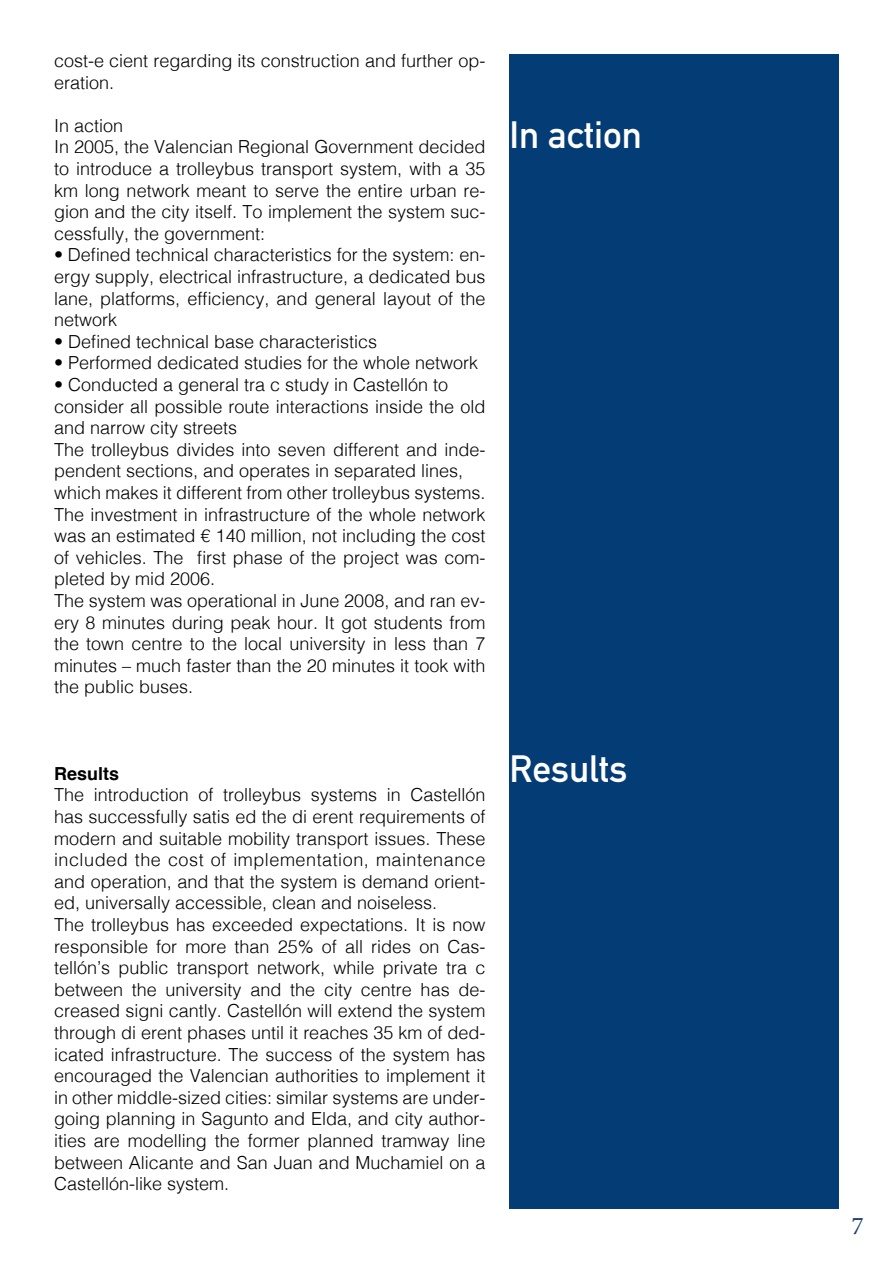
<style>
.page{position:relative;width:893px;height:1263px;background:#fff}
.page>*{position:absolute;margin:0;border:0;box-sizing:border-box;transform-origin:0 0}
.t1{font:700 37.5px "DIN Alternate";color:#fff}
.t2{font:25.5px "Minion Pro";color:#1b3f73}
.t3{font:300 18px/21.6px "Helvetica";color:#000;text-align:justify}
.t4{font:700 18px "Helvetica";color:#000}
</style>
<div class="page">
<div style="left:509px;top:54px;width:330px;height:1155px;background:#043c75"></div>
<p class="t3" style="left:54px;top:48px;width:433px">cost-e cient regarding its construction and further op&shy;eration.</p>
<p class="t3" style="left:54px;top:113px;width:71px">In action</p>
<p class="t3" style="left:54px;top:135px;width:433px">In 2005, the Valencian Regional Government decided to introduce a trolleybus transport system, with a 35 km long network meant to serve the entire urban re&shy;gion and the city itself. To implement the system suc&shy;cessfully, the government:</p>
<p class="t3" style="left:54px;top:243px;width:433px">• Defined technical characteristics for the system: en&shy;ergy supply, electrical infrastructure, a dedicated bus lane, platforms, efficiency, and general layout of the network</p>
<p class="t3" style="left:54px;top:329px;width:325px">• Defined technical base characteristics</p>
<p class="t3" style="left:54px;top:351px;width:426px">• Performed dedicated studies for the whole network</p>
<p class="t3" style="left:54px;top:372px;width:396px">• Conducted a general tra c study in Castellón to</p>
<p class="t3" style="left:54px;top:394px;width:433px">consider all possible route interactions inside the old and narrow city streets</p>
<p class="t3" style="left:54px;top:437px;width:433px">The trolleybus divides into seven different and inde&shy;pendent sections, and operates in separated lines,</p>
<p class="t3" style="left:54px;top:480px;width:433px">which makes it different from other trolleybus systems.<br>The investment in infrastructure of the whole network was an estimated € 140 million, not including the cost of vehicles. The first phase of the project was com&shy;pleted by mid 2006.</p>
<p class="t3" style="left:54px;top:588px;width:433px">The system was operational in June 2008, and ran ev&shy;ery 8 minutes during peak hour. It got students from the town centre to the local university in less than 7 minutes – much faster than the 20 minutes it took with the public buses.</p>
<p class="t4" style="left:54px;top:759px;width:67px">Results</p>
<p class="t3" style="left:54px;top:783px;width:433px">The introduction of trolleybus systems in Castellón has successfully satis ed the di erent requirements of modern and suitable mobility transport issues. These included the cost of implementation, maintenance and operation, and that the system is demand orient&shy;ed, universally accessible, clean and noiseless.</p>
<p class="t3" style="left:54px;top:912px;width:433px">The trolleybus has exceeded expectations. It is now responsible for more than 25% of all rides on Cas&shy;tellón’s public transport network, while private tra c between the university and the city centre has de&shy;creased signi cantly. Castellón will extend the system through di erent phases until it reaches 35 km of ded&shy;icated infrastructure. The success of the system has encouraged the Valencian authorities to implement it in other middle-sized cities: similar systems are under&shy;going planning in Sagunto and Elda, and city author&shy;ities are modelling the former planned tramway line between Alicante and San Juan and Muchamiel on a Castellón-like system.</p>
<p class="t1" style="left:509px;top:107px;width:134px">In action</p>
<p class="t1" style="left:509px;top:740px;width:119px">Results</p>
<p class="t2" style="left:851px;top:1208px;width:14px">7</p>
</div>
